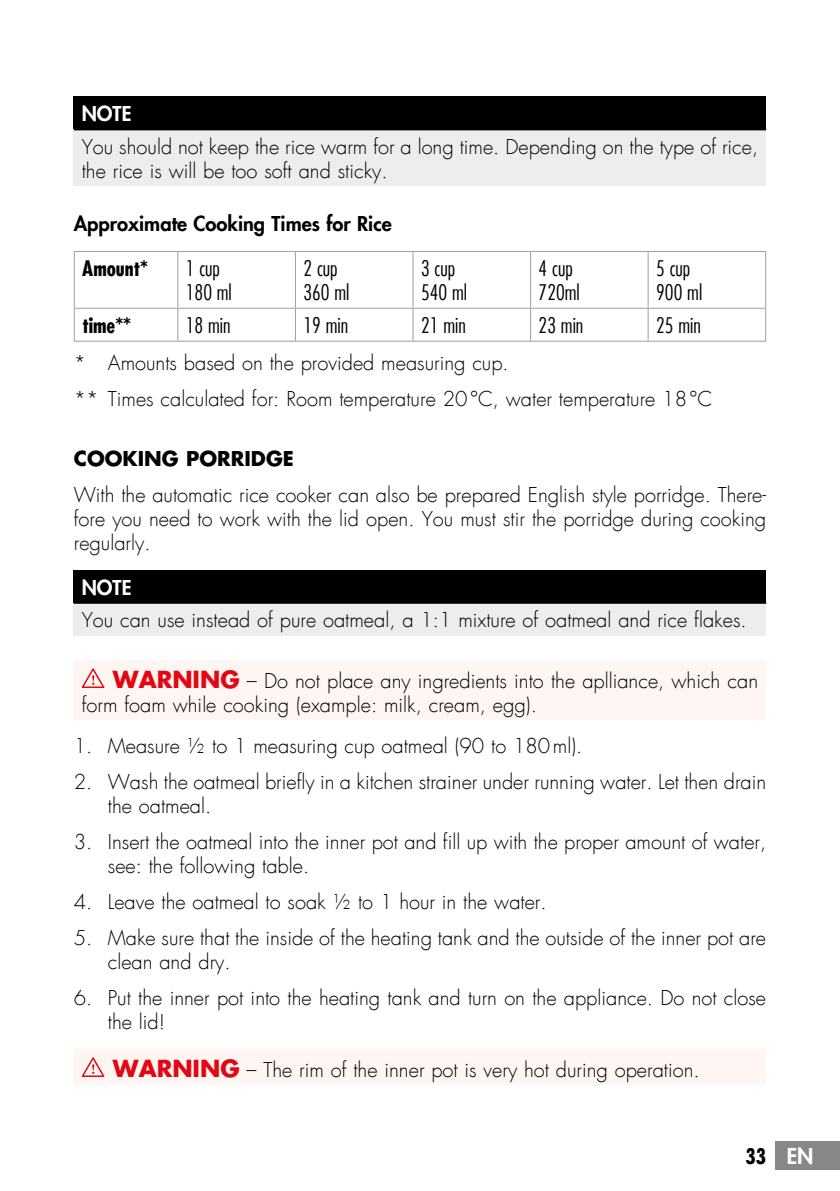
<style>
.page{position:relative;width:840px;height:1191px;background:#fff}
.page>*{position:absolute;margin:0;border:0;box-sizing:border-box;transform-origin:0 0}
.t1{font:300 condensed 21px/24px "Futura LT";color:#000}
.t2{font:700 condensed 21px "Futura LT";color:#000}
.t3{font:300 20px/24px "Futura LT";color:#000}
.t4{font:800 20px "Futura LT";color:#000}
.t5{font:700 20px "Futura LT";color:#000}
.t6{font:800 20px "Futura LT";color:#fff}
.s1{font-weight:700;font-size:23px;color:#e30613}
.s2{font-weight:800;font-stretch:normal;font-size:21.4px;color:#fff}
</style>
<div class="page">
<div style="left:775px;top:1141px;width:64px;height:28px;background:#878787"></div>
<div style="left:74px;top:96px;width:691px;height:33px;background:#000"></div>
<div style="left:74px;top:129px;width:691px;height:57px;background:#ededed"></div>
<hr style="left:74px;top:128px;width:691px;height:2px;background:#000">
<hr style="left:74px;top:251px;width:104px;height:1px;background:#9d9d9c">
<hr style="left:74px;top:252px;width:1px;height:56px;background:#9d9d9c">
<hr style="left:178px;top:251px;width:117px;height:1px;background:#9d9d9c">
<hr style="left:177px;top:252px;width:1px;height:56px;background:#9d9d9c">
<hr style="left:295px;top:251px;width:118px;height:1px;background:#9d9d9c">
<hr style="left:295px;top:252px;width:1px;height:56px;background:#9d9d9c">
<hr style="left:413px;top:251px;width:117px;height:1px;background:#9d9d9c">
<hr style="left:412px;top:252px;width:1px;height:56px;background:#9d9d9c">
<hr style="left:530px;top:251px;width:117px;height:1px;background:#9d9d9c">
<hr style="left:529px;top:252px;width:1px;height:56px;background:#9d9d9c">
<hr style="left:647px;top:251px;width:118px;height:1px;background:#9d9d9c">
<hr style="left:647px;top:252px;width:1px;height:56px;background:#9d9d9c">
<hr style="left:764px;top:252px;width:1px;height:56px;background:#9d9d9c">
<hr style="left:74px;top:308px;width:104px;height:1px;background:#9d9d9c">
<hr style="left:74px;top:309px;width:1px;height:32px;background:#9d9d9c">
<hr style="left:178px;top:308px;width:117px;height:1px;background:#9d9d9c">
<hr style="left:177px;top:309px;width:1px;height:32px;background:#9d9d9c">
<hr style="left:295px;top:308px;width:118px;height:1px;background:#9d9d9c">
<hr style="left:295px;top:309px;width:1px;height:32px;background:#9d9d9c">
<hr style="left:413px;top:308px;width:117px;height:1px;background:#9d9d9c">
<hr style="left:412px;top:309px;width:1px;height:32px;background:#9d9d9c">
<hr style="left:530px;top:308px;width:117px;height:1px;background:#9d9d9c">
<hr style="left:529px;top:309px;width:1px;height:32px;background:#9d9d9c">
<hr style="left:647px;top:308px;width:118px;height:1px;background:#9d9d9c">
<hr style="left:647px;top:309px;width:1px;height:32px;background:#9d9d9c">
<hr style="left:764px;top:309px;width:1px;height:32px;background:#9d9d9c">
<hr style="left:74px;top:341px;width:104px;height:1px;background:#9d9d9c">
<hr style="left:178px;top:341px;width:117px;height:1px;background:#9d9d9c">
<hr style="left:295px;top:341px;width:118px;height:1px;background:#9d9d9c">
<hr style="left:413px;top:341px;width:117px;height:1px;background:#9d9d9c">
<hr style="left:530px;top:341px;width:117px;height:1px;background:#9d9d9c">
<hr style="left:647px;top:341px;width:118px;height:1px;background:#9d9d9c">
<div style="left:74px;top:570px;width:691px;height:33px;background:#000"></div>
<div style="left:74px;top:603px;width:691px;height:32px;background:#ededed"></div>
<hr style="left:74px;top:602px;width:691px;height:2px;background:#000">
<div style="left:74px;top:660px;width:691px;height:60px;background:#fef6f2"></div>
<svg style="left:82px;top:668px;width:22px;height:20px"></svg>
<div style="left:74px;top:1049px;width:691px;height:36px;background:#fef6f2"></div>
<svg style="left:82px;top:1057px;width:22px;height:20px"></svg>
<p class="t6" style="left:82px;top:101px;width:51px">NOTE</p>
<p class="t3" style="left:82px;top:135px;width:677px">You should not keep the rice warm for a long time. Depending on the type of rice, the rice is will be too soft and sticky.</p>
<p class="t4" style="left:74px;top:210px;width:319px">Approximate Cooking Times for Rice</p>
<p class="t2" style="left:82px;top:256px;width:67px">Amount*</p>
<p class="t1" style="left:186px;top:256px;width:48px">1 cup<br>180 ml</p>
<p class="t1" style="left:303px;top:256px;width:48px">2 cup<br>360 ml</p>
<p class="t1" style="left:421px;top:256px;width:48px">3 cup<br>540 ml</p>
<p class="t1" style="left:538px;top:256px;width:43px">4 cup<br>720ml</p>
<p class="t1" style="left:655px;top:256px;width:48px">5 cup<br>900 ml</p>
<p class="t2" style="left:82px;top:312px;width:50px">time**</p>
<p class="t1" style="left:186px;top:313px;width:46px">18 min</p>
<p class="t1" style="left:303px;top:313px;width:46px">19 min</p>
<p class="t1" style="left:421px;top:313px;width:46px">21 min</p>
<p class="t1" style="left:538px;top:313px;width:46px">23 min</p>
<p class="t1" style="left:656px;top:313px;width:46px">25 min</p>
<p class="t3" style="left:74px;top:345px;width:639px;line-height:36px">* Amounts based on the provided measuring cup.<br>** Times calculated for: Room temperature 20°C, water temperature 18°C</p>
<p class="t5" style="left:74px;top:445px;width:221px">COOKING PORRIDGE</p>
<p class="t3" style="left:74px;top:483px;width:693px;text-align:justify">With the automatic rice cooker can also be prepared English style porridge. There&shy;fore you need to work with the lid open. You must stir the porridge during cooking regularly.</p>
<p class="t6" style="left:82px;top:574px;width:51px">NOTE</p>
<p class="t3" style="left:82px;top:608px;width:666px">You can use instead of pure oatmeal, a 1:1 mixture of oatmeal and rice flakes.</p>
<p class="t3" style="left:82px;top:669px;width:677px;text-indent:31px"><span class="s1">WARNING</span> – Do not place any ingredients into the aplliance, which can form foam while cooking (example: milk, cream, egg).</p>
<p class="t3" style="left:74px;top:734px;width:510px">1. Measure ½ to 1 measuring cup oatmeal (90 to 180ml).</p>
<p class="t3" style="left:108px;top:770px;width:659px;text-indent:-34px">2. Wash the oatmeal briefly in a kitchen strainer under running water. Let then drain the oatmeal.</p>
<p class="t3" style="left:108px;top:830px;width:659px;text-indent:-34px">3. Insert the oatmeal into the inner pot and fill up with the proper amount of water, see: the following table.</p>
<p class="t3" style="left:74px;top:890px;width:474px">4. Leave the oatmeal to soak ½ to 1 hour in the water.</p>
<p class="t3" style="left:108px;top:926px;width:659px;text-indent:-34px">5. Make sure that the inside of the heating tank and the outside of the inner pot are clean and dry.</p>
<p class="t3" style="left:108px;top:986px;width:659px;text-indent:-34px">6. Put the inner pot into the heating tank and turn on the appliance. Do not close the lid!</p>
<p class="t3" style="left:113px;top:1058px;width:588px"><span class="s1">WARNING</span> – The rim of the inner pot is very hot during operation.</p>
<p class="t2" style="left:745px;top:1142px;width:69px">33 <span class="s2">EN</span></p>
</div>
